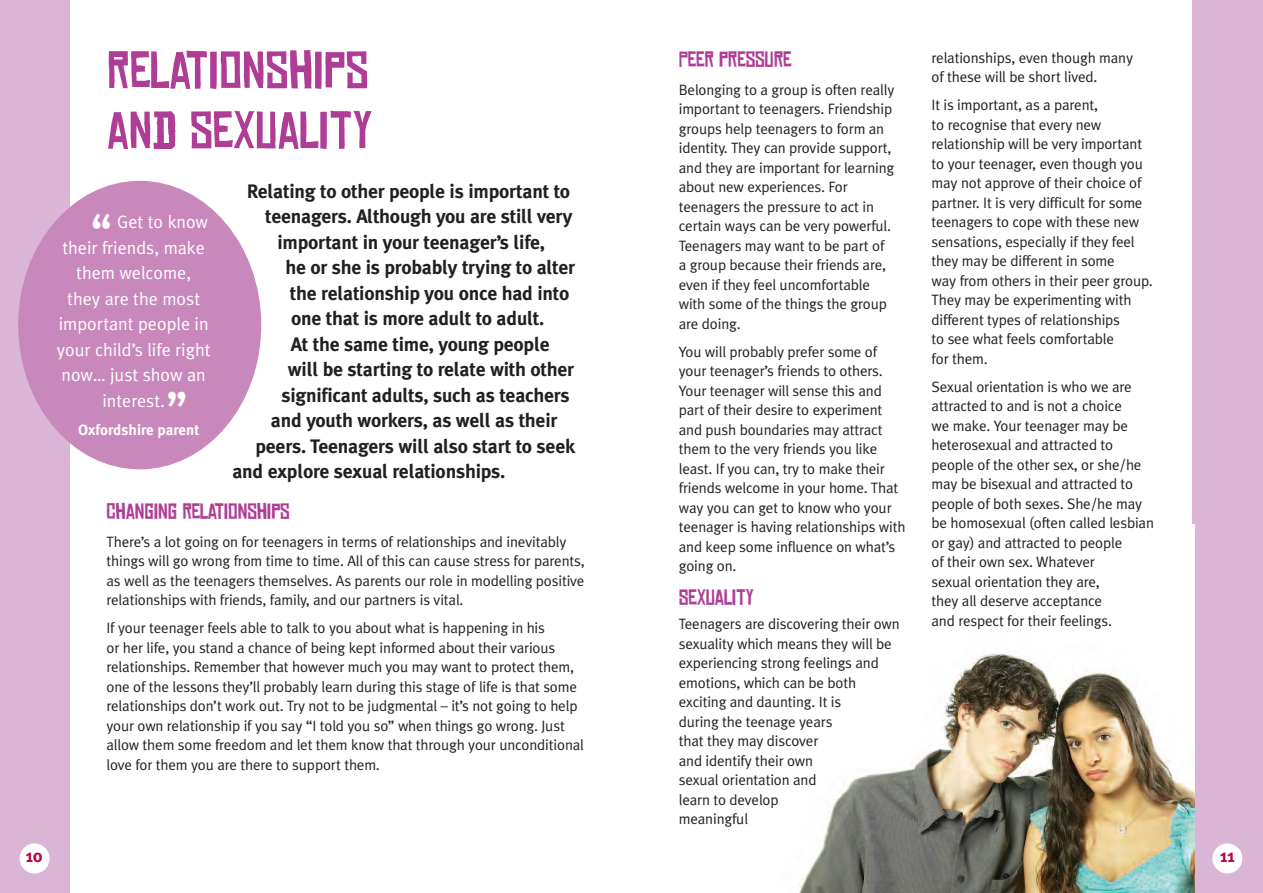
<style>
.page{position:relative;width:1263px;height:893px;background:#fff}
.page>*{position:absolute;margin:0;border:0;box-sizing:border-box;transform-origin:0 0}
.t1{font:50.1px/60.2px "Chinese Rocks Free";color:#af3d96}
.t2{font:700 48px "Plan";color:#fff}
.t3{font:21px "Chinese Rocks Free";letter-spacing:-.01em;color:#af3d96}
.t4{font:700 19.5px "Meta Plus";letter-spacing:-.01em;color:#231f20}
.t5{font:18px "Meta Plus Normal";color:#fff}
.t6{font:700 18px "Meta Plus";color:#b40642}
.t7{font:15px/19.5px "Meta Plus Normal";letter-spacing:-.01em;color:#231f20}
.t8{font:700 15px "Meta Plus";color:#fff}
</style>
<div class="page">
<div style="left:0;top:0;width:70px;height:893px;background:#dbb5d5"></div>
<div style="left:20px;top:843px;width:30px;height:30px;background:#fff;border-radius:50%"></div>
<div style="left:1193px;top:0;width:70px;height:893px;background:#dbb5d5"></div>
<div style="left:1212px;top:843px;width:30px;height:30px;background:#fff;border-radius:50%"></div>
<div style="left:636px;top:524px;width:558px;height:369px;background:#fff"></div>
<img style="left:798px;top:651px;width:396px;height:242px">
<div style="left:18px;top:181px;width:243px;height:288px;background:#c988bb;border-radius:50%"></div>
<h1 class="t1" style="left:107px;top:41px;width:267px">RELATIONSHIPS<br>AND SEXUALITY</h1>
<h3 class="t4" style="left:247px;top:179px;width:325px">Relating to other people is important to</h3>
<h3 class="t4" style="left:265px;top:205px;width:309px">teenagers. Although you are still very</h3>
<h3 class="t4" style="left:277px;top:230px;width:269px">important in your teenager’s life,</h3>
<h3 class="t4" style="left:286px;top:256px;width:291px">he or she is probably trying to alter</h3>
<h3 class="t4" style="left:290px;top:281px;width:281px">the relationship you once had into</h3>
<h3 class="t4" style="left:291px;top:307px;width:255px">one that is more adult to adult.</h3>
<h3 class="t4" style="left:291px;top:332px;width:260px">At the same time, young people</h3>
<h3 class="t4" style="left:288px;top:358px;width:288px">will be starting to relate with other</h3>
<h3 class="t4" style="left:281px;top:384px;width:290px">significant adults, such as teachers</h3>
<h3 class="t4" style="left:271px;top:409px;width:288px">and youth workers, as well as their</h3>
<h3 class="t4" style="left:256px;top:435px;width:321px">peers. Teenagers will also start to seek</h3>
<h3 class="t4" style="left:232px;top:460px;width:275px">and explore sexual relationships.</h3>
<h3 class="t3" style="left:106px;top:499px;width:185px">CHANGING RELATIONSHIPS</h3>
<p class="t7" style="left:106px;top:532px;width:480px">There’s a lot going on for teenagers in terms of relationships and inevitably things will go wrong from time to time. All of this can cause stress for parents, as well as the teenagers themselves. As parents our role in modelling positive relationships with friends, family, and our partners is vital.</p>
<p class="t7" style="left:107px;top:618px;width:479px">If your teenager feels able to talk to you about what is happening in his<br>or her life, you stand a chance of being kept informed about their various relationships. Remember that however much you may want to protect them, one of the lessons they’ll probably learn during this stage of life is that some relationships don’t work out. Try not to be judgmental – it’s not going to help your own relationship if you say “I told you so” when things go wrong. Just allow them some freedom and let them know that through your unconditional love for them you are there to support them.</p>
<h2 class="t2" style="left:91px;top:215px;width:23px">“</h2>
<p class="t5" style="left:117px;top:211px;width:92px">Get to know</p>
<p class="t5" style="left:62px;top:237px;width:144px">their friends, make</p>
<p class="t5" style="left:76px;top:262px;width:116px">them welcome,</p>
<p class="t5" style="left:67px;top:288px;width:134px">they are the most</p>
<p class="t5" style="left:59px;top:314px;width:151px">important people in</p>
<p class="t5" style="left:57px;top:339px;width:155px">your child’s life right</p>
<p class="t5" style="left:62px;top:365px;width:146px">now… just show an</p>
<p class="t5" style="left:102px;top:390px;width:64px">interest.</p>
<h2 class="t2" style="left:166px;top:392px;width:23px">”</h2>
<p class="t8" style="left:78px;top:421px;width:123px">Oxfordshire parent</p>
<h3 class="t3" style="left:679px;top:47px;width:114px">PEER PRESSURE</h3>
<p class="t7" style="left:679px;top:80px;width:217px">Belonging to a group is often really important to teenagers. Friendship groups help teenagers to form an identity. They can provide support, and they are important for learning about new experiences. For teenagers the pressure to act in certain ways can be very powerful.<br>Teenagers may want to be part of a group because their friends are, even if they feel uncomfortable with some of the things the group are doing.</p>
<p class="t7" style="left:679px;top:342px;width:228px">You will probably prefer some of your teenager’s friends to others.<br>Your teenager will sense this and part of their desire to experiment and push boundaries may attract them to the very friends you like least. If you can, try to make their friends welcome in your home. That way you can get to know who your teenager is having relationships with and keep some influence on what’s going on.</p>
<h3 class="t3" style="left:679px;top:586px;width:77px">SEXUALITY</h3>
<p class="t7" style="left:679px;top:614px;width:223px">Teenagers are discovering their own sexuality which means they will be experiencing strong feelings and emotions, which can be both exciting and daunting. It is<br>during the teenage years<br>that they may discover<br>and identify their own<br>sexual orientation and<br>learn to develop<br>meaningful</p>
<p class="t7" style="left:931px;top:48px;width:203px">relationships, even though many of these will be short lived.</p>
<p class="t7" style="left:931px;top:95px;width:223px">It is important, as a parent,<br>to recognise that every new relationship will be very important to your teenager, even though you may not approve of their choice of partner. It is very difficult for some teenagers to cope with these new sensations, especially if they feel they may be different in some<br>way from others in their peer group.<br>They may be experimenting with different types of relationships<br>to see what feels comfortable<br>for them.</p>
<p class="t7" style="left:931px;top:377px;width:224px">Sexual orientation is who we are attracted to and is not a choice<br>we make. Your teenager may be heterosexual and attracted to people of the other sex, or she/he may be bisexual and attracted to people of both sexes. She/he may be homosexual (often called lesbian or gay) and attracted to people<br>of their own sex. Whatever<br>sexual orientation they are,<br>they all deserve acceptance<br>and respect for their feelings.</p>
<p class="t6" style="left:26px;top:845px;width:19px">10</p>
<p class="t6" style="left:1220px;top:845px;width:16px">11</p>
</div>
